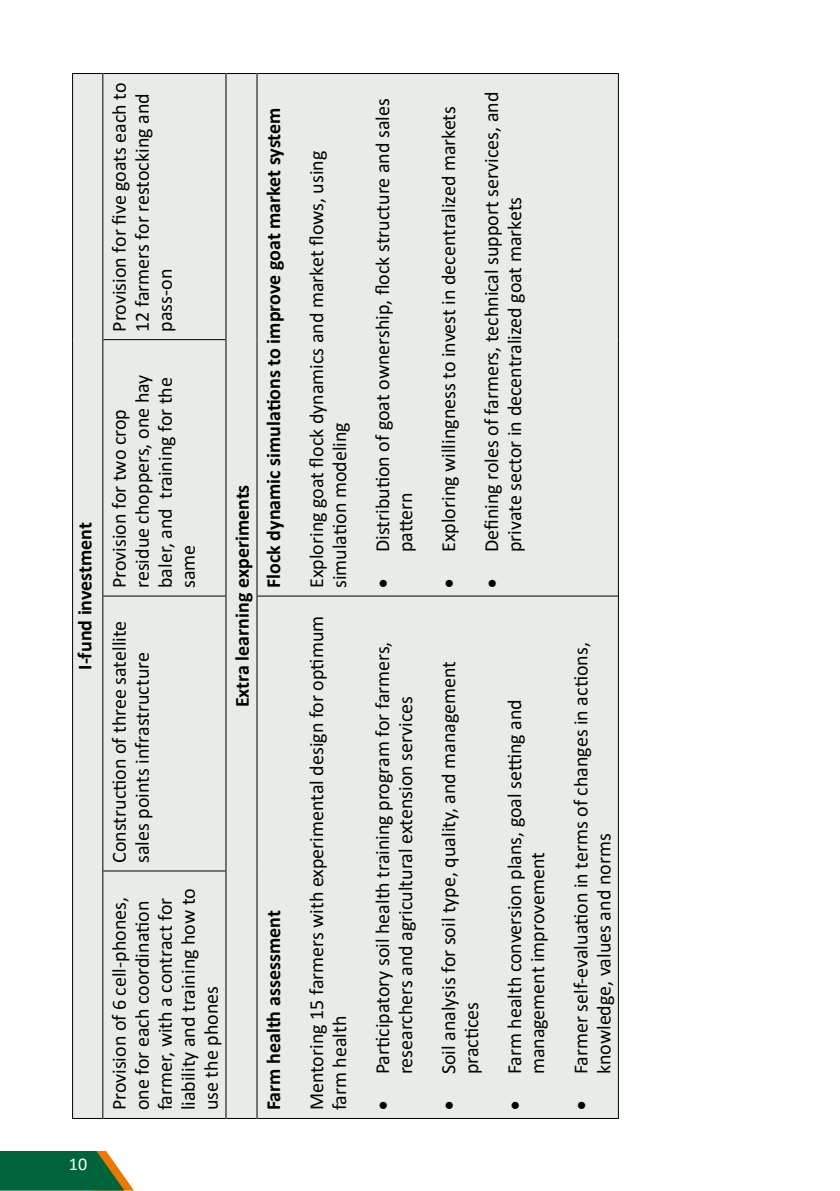
<style>
.page{position:relative;width:840px;height:1191px;background:#fff}
.page>*{position:absolute;margin:0;border:0;box-sizing:border-box;transform-origin:0 0}
.t1{font:20px/23px "Calibri";color:#000}
.t2{font:700 20px "Calibri";color:#000}
.t3{font:18px "Calibri";color:#fff}
</style>
<div class="page">
<svg style="left:0;top:1151px;width:134px;height:40px;background:#2d764b"></svg>
<div style="left:73px;top:74px;width:544px;height:1044px;background:#e7ece7"></div>
<hr style="left:72px;top:871px;width:1px;height:248px;background:#000">
<svg style="left:73px;top:1118px;width:29px;height:1px"></svg>
<hr style="left:72px;top:596px;width:1px;height:275px;background:#000">
<hr style="left:72px;top:340px;width:1px;height:256px;background:#000">
<hr style="left:72px;top:73px;width:1px;height:267px;background:#000">
<svg style="left:73px;top:73px;width:29px;height:1px"></svg>
<hr style="left:102px;top:871px;width:1px;height:248px;background:#000">
<hr style="left:103px;top:1118px;width:122px;height:1px;background:#000">
<hr style="left:102px;top:596px;width:1px;height:275px;background:#000">
<hr style="left:103px;top:870px;width:122px;height:1px;background:#000">
<hr style="left:102px;top:340px;width:1px;height:256px;background:#000">
<hr style="left:103px;top:595px;width:122px;height:1px;background:#000">
<hr style="left:102px;top:73px;width:1px;height:267px;background:#000">
<hr style="left:103px;top:339px;width:122px;height:1px;background:#000">
<hr style="left:103px;top:73px;width:122px;height:1px;background:#000">
<hr style="left:225px;top:871px;width:1px;height:248px;background:#000">
<hr style="left:226px;top:1118px;width:30px;height:1px;background:#000">
<hr style="left:225px;top:596px;width:1px;height:275px;background:#000">
<hr style="left:225px;top:340px;width:1px;height:256px;background:#000">
<hr style="left:225px;top:73px;width:1px;height:267px;background:#000">
<hr style="left:226px;top:73px;width:30px;height:1px;background:#000">
<hr style="left:256px;top:871px;width:1px;height:248px;background:#000">
<hr style="left:257px;top:1118px;width:360px;height:1px;background:#000">
<hr style="left:256px;top:596px;width:1px;height:275px;background:#000">
<hr style="left:256px;top:340px;width:1px;height:256px;background:#000">
<hr style="left:257px;top:595px;width:360px;height:1px;background:#000">
<hr style="left:256px;top:73px;width:1px;height:267px;background:#000">
<hr style="left:257px;top:73px;width:360px;height:1px;background:#000">
<hr style="left:617px;top:871px;width:1px;height:248px;background:#000">
<hr style="left:617px;top:596px;width:1px;height:275px;background:#000">
<hr style="left:617px;top:340px;width:1px;height:256px;background:#000">
<hr style="left:617px;top:73px;width:1px;height:267px;background:#000">
<p class="t2" style="left:71px;top:670px;width:149px;rotate:-90deg">I-fund investment</p>
<p class="t3" style="left:69px;top:1151px;width:20px">10</p>
<p class="t1" style="left:107px;top:332px;width:250px;rotate:-90deg">Provision for five goats each to<br>12 farmers for restocking and pass-on</p>
<p class="t1" style="left:107px;top:588px;width:215px;rotate:-90deg">Provision for two crop residue choppers, one hay baler, and training for the same</p>
<p class="t1" style="left:107px;top:863px;width:244px;rotate:-90deg">Construction of three satellite sales points infrastructure</p>
<p class="t1" style="left:107px;top:1110px;width:224px;rotate:-90deg">Provision of 6 cell-phones, one for each coordination farmer, with a contract for liability and training how to use the phones</p>
<p class="t2" style="left:228px;top:707px;width:224px;rotate:-90deg">Extra learning experiments</p>
<p class="t2" style="left:259px;top:588px;width:482px;rotate:-90deg">Flock dynamic simulations to improve goat market system</p>
<p class="t2" style="left:259px;top:1110px;width:201px;rotate:-90deg">Farm health assessment</p>
<p class="t1" style="left:304px;top:588px;width:439px;rotate:-90deg">Exploring goat flock dynamics and market flows, using simulation modeling</p>
<p class="t1" style="left:304px;top:1110px;width:496px;rotate:-90deg">Mentoring 15 farmers with experimental design for optimum farm health</p>
<p class="t1" style="left:370px;top:552px;width:455px;text-indent:-36px;rotate:-90deg">• Distribution of goat ownership, flock structure and sales pattern</p>
<p class="t1" style="left:436px;top:588px;width:483px;rotate:-90deg">• Exploring willingness to invest in decentralized markets</p>
<p class="t1" style="left:479px;top:552px;width:462px;text-indent:-36px;rotate:-90deg">• Defining roles of farmers, technical support services, and private sector in decentralized goat markets</p>
<p class="t1" style="left:370px;top:1074px;width:434px;text-indent:-36px;rotate:-90deg">• Participatory soil health training program for farmers, researchers and agricultural extension services</p>
<p class="t1" style="left:436px;top:1074px;width:415px;text-indent:-36px;rotate:-90deg">• Soil analysis for soil type, quality, and management practices</p>
<p class="t1" style="left:502px;top:1074px;width:377px;text-indent:-36px;rotate:-90deg">• Farm health conversion plans, goal setting and management improvement</p>
<p class="t1" style="left:568px;top:1074px;width:433px;text-indent:-36px;rotate:-90deg">• Farmer self-evaluation in terms of changes in actions, knowledge, values and norms</p>
</div>
